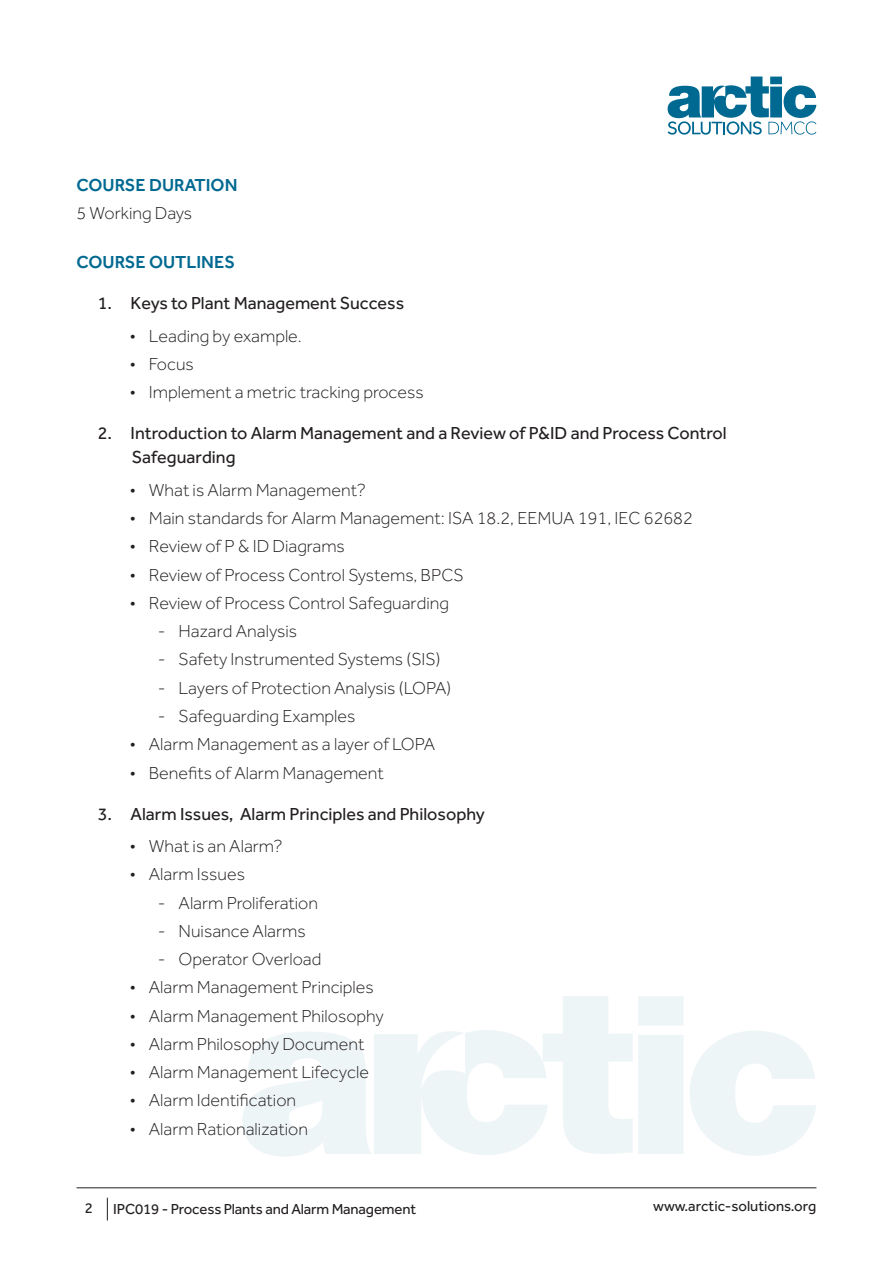
<style>
.page{position:relative;width:893px;height:1263px;background:#fff}
.page>*{position:absolute;margin:0;border:0;box-sizing:border-box;transform-origin:0 0}
.Normal_-_Course_Outl{font:300 18px "Effra";color:#231f20}
.t1{font:18px/24px "Effra";color:#231f20}
.Heading_-_Course_Out{font:500 18px "Effra";color:#006991}
.t2{font:15px "Effra";letter-spacing:-.01em;color:#231f20}
</style>
<div class="page">
<hr style="left:77px;top:1187px;width:739px;height:1px;background:#231f20">
<svg style="left:107px;top:1198px;width:1px;height:22px"></svg>
<svg style="left:668px;top:77px;width:148px;height:58px"></svg>
<svg style="left:690px;top:1031px;width:126px;height:125px"></svg>
<svg style="left:243px;top:996px;width:440px;height:161px"></svg>
<p class="Heading_-_Course_Out" style="left:77px;top:174px;width:162px">COURSE DURATION</p>
<p class="Normal_-_Course_Outl" style="left:77px;top:203px;width:117px">5 Working Days</p>
<p class="Heading_-_Course_Out" style="left:77px;top:252px;width:160px">COURSE OUTLINES</p>
<p class="t1" style="left:98px;top:291px;width:308px">1. Keys to Plant Management Success</p>
<p class="Normal_-_Course_Outl" style="left:130px;top:326px;width:173px">• Leading by example.</p>
<p class="Normal_-_Course_Outl" style="left:130px;top:354px;width:65px">• Focus</p>
<p class="Normal_-_Course_Outl" style="left:130px;top:382px;width:295px">• Implement a metric tracking process</p>
<p class="t1" style="left:132px;top:421px;width:596px;text-indent:-34px">2. Introduction to Alarm Management and a Review of P&amp;ID and Process Control<br>Safeguarding</p>
<p class="Normal_-_Course_Outl" style="left:130px;top:480px;width:237px">• What is Alarm Management?</p>
<p class="Normal_-_Course_Outl" style="left:130px;top:508px;width:564px">• Main standards for Alarm Management: ISA 18.2, EEMUA 191, IEC 62682</p>
<p class="Normal_-_Course_Outl" style="left:130px;top:536px;width:216px">• Review of P &amp; ID Diagrams</p>
<p class="Normal_-_Course_Outl" style="left:130px;top:565px;width:335px">• Review of Process Control Systems, BPCS</p>
<p class="Normal_-_Course_Outl" style="left:130px;top:593px;width:321px">• Review of Process Control Safeguarding</p>
<p class="Normal_-_Course_Outl" style="left:158px;top:621px;width:141px">- Hazard Analysis</p>
<p class="Normal_-_Course_Outl" style="left:158px;top:649px;width:284px">- Safety Instrumented Systems (SIS)</p>
<p class="Normal_-_Course_Outl" style="left:158px;top:678px;width:295px">- Layers of Protection Analysis (LOPA)</p>
<p class="Normal_-_Course_Outl" style="left:158px;top:706px;width:199px">- Safeguarding Examples</p>
<p class="Normal_-_Course_Outl" style="left:130px;top:734px;width:307px">• Alarm Management as a layer of LOPA</p>
<p class="Normal_-_Course_Outl" style="left:130px;top:762px;width:255px">• Benefits of Alarm Management</p>
<p class="t1" style="left:98px;top:801px;width:389px">3. Alarm Issues, Alarm Principles and Philosophy</p>
<p class="Normal_-_Course_Outl" style="left:130px;top:836px;width:154px">• What is an Alarm?</p>
<p class="Normal_-_Course_Outl" style="left:130px;top:864px;width:117px">• Alarm Issues</p>
<p class="Normal_-_Course_Outl" style="left:158px;top:892px;width:162px">- Alarm Proliferation</p>
<p class="Normal_-_Course_Outl" style="left:158px;top:921px;width:149px">- Nuisance Alarms</p>
<p class="Normal_-_Course_Outl" style="left:158px;top:949px;width:165px">- Operator Overload</p>
<p class="Normal_-_Course_Outl" style="left:130px;top:977px;width:245px">• Alarm Management Principles</p>
<p class="Normal_-_Course_Outl" style="left:130px;top:1005px;width:255px">• Alarm Management Philosophy</p>
<p class="Normal_-_Course_Outl" style="left:130px;top:1034px;width:236px">• Alarm Philosophy Document</p>
<p class="Normal_-_Course_Outl" style="left:130px;top:1062px;width:240px">• Alarm Management Lifecycle</p>
<p class="Normal_-_Course_Outl" style="left:130px;top:1090px;width:168px">• Alarm Identification</p>
<p class="Normal_-_Course_Outl" style="left:130px;top:1118px;width:180px">• Alarm Rationalization</p>
<p class="t2" style="left:85px;top:1199px;width:10px">2</p>
<p class="t2" style="left:113px;top:1200px;width:304px">IPC019 - Process Plants and Alarm Management</p>
<p class="t2" style="left:653px;top:1198px;width:165px">www.arctic-solutions.org</p>
</div>
